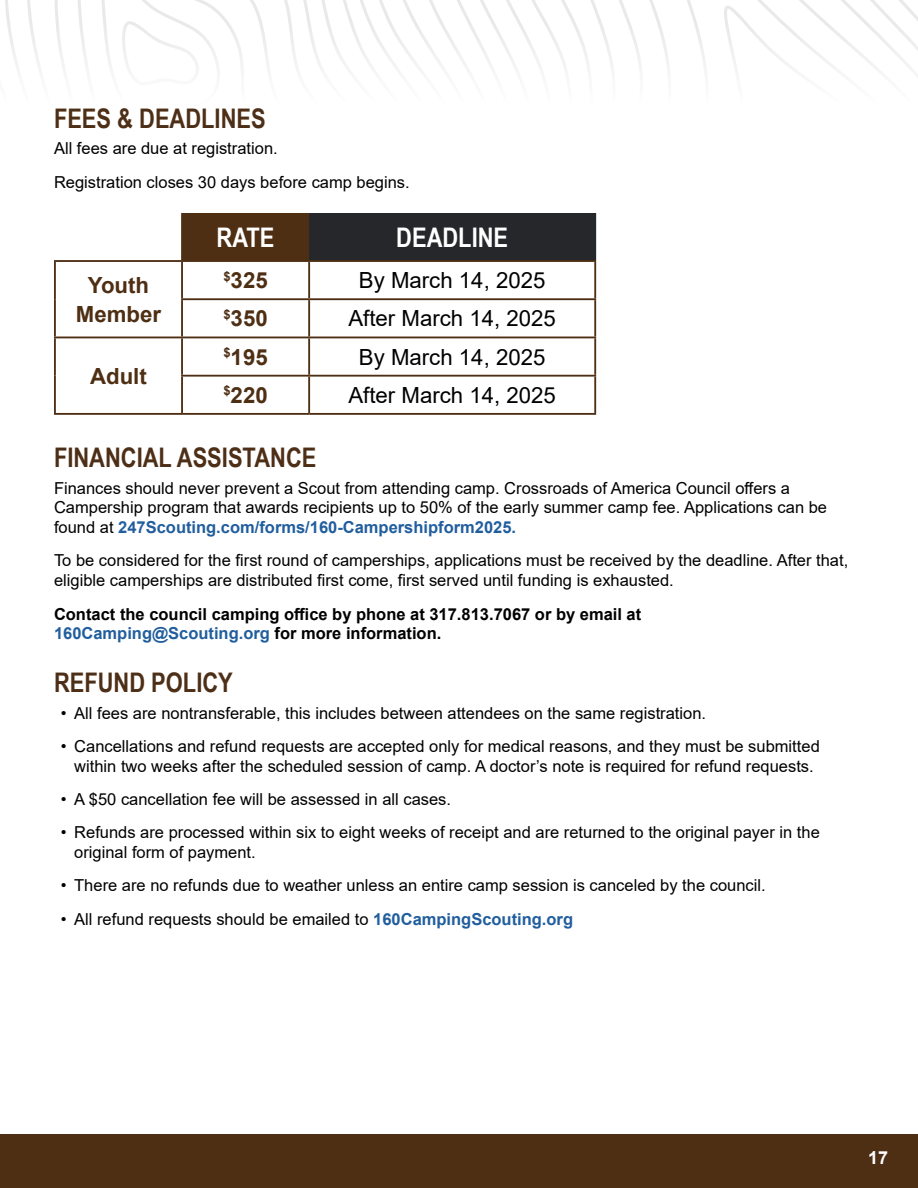
<style>
.page{position:relative;width:918px;height:1188px;background:#fff}
.page>*{position:absolute;margin:0;border:0;box-sizing:border-box;transform-origin:0 0}
.t1{font:700 27px "Arial Narrow";color:#4d2e16}
.t2{font:700 27px "Arial Narrow";color:#fff}
.t3{font:22.2px "Arial";color:#000}
.t4{font:700 22.2px/29.4px "Arial";color:#4e2f14;text-align:center}
.t5{font:700 18px "Arial";color:#fff}
.t6{font:16.5px/19.8px "Arial";color:#000}
.t7{font:700 16.5px/19.8px "Arial";color:#000}
.s1{font-weight:700;color:#215e9e}
.s2{color:#215e9e}
</style>
<div class="page">
<div style="left:0;top:1134px;width:918px;height:54px;background:#4e2f14"></div>
<svg style="left:5px;top:0;width:207px;height:69px"></svg>
<svg style="left:212px;top:0;width:319px;height:69px"></svg>
<svg style="left:531px;top:0;width:387px;height:69px"></svg>
<div style="left:182px;top:214px;width:127px;height:47px;background:#4e2f14"></div>
<div style="left:309px;top:214px;width:286px;height:47px;background:#25272a"></div>
<hr style="left:309px;top:213px;width:287px;height:2px;background:#25272a">
<hr style="left:594px;top:215px;width:2px;height:45px;background:#25272a">
<hr style="left:54px;top:260px;width:128px;height:2px;background:#4e2f14">
<hr style="left:181px;top:215px;width:2px;height:45px;background:#4e2f14">
<hr style="left:181px;top:213px;width:128px;height:2px;background:#4e2f14">
<hr style="left:182px;top:260px;width:127px;height:2px;background:#4e2f14">
<hr style="left:309px;top:260px;width:287px;height:2px;background:#4e2f14">
<hr style="left:54px;top:262px;width:2px;height:37px;background:#4e2f14">
<hr style="left:54px;top:299px;width:2px;height:38px;background:#4e2f14">
<hr style="left:54px;top:338px;width:2px;height:38px;background:#4e2f14">
<hr style="left:54px;top:376px;width:2px;height:37px;background:#4e2f14">
<hr style="left:181px;top:262px;width:2px;height:36px;background:#4e2f14">
<hr style="left:308px;top:262px;width:2px;height:36px;background:#4e2f14">
<hr style="left:594px;top:262px;width:2px;height:36px;background:#4e2f14">
<hr style="left:181px;top:300px;width:2px;height:37px;background:#4e2f14">
<hr style="left:308px;top:300px;width:2px;height:37px;background:#4e2f14">
<hr style="left:594px;top:300px;width:2px;height:37px;background:#4e2f14">
<hr style="left:181px;top:338px;width:2px;height:37px;background:#4e2f14">
<hr style="left:308px;top:338px;width:2px;height:37px;background:#4e2f14">
<hr style="left:594px;top:338px;width:2px;height:37px;background:#4e2f14">
<hr style="left:181px;top:377px;width:2px;height:36px;background:#4e2f14">
<hr style="left:308px;top:377px;width:2px;height:36px;background:#4e2f14">
<hr style="left:594px;top:377px;width:2px;height:36px;background:#4e2f14">
<hr style="left:181px;top:298px;width:128px;height:2px;background:#4e2f14">
<hr style="left:309px;top:298px;width:287px;height:2px;background:#4e2f14">
<hr style="left:54px;top:337px;width:128px;height:1px;background:#4e2f14">
<hr style="left:182px;top:337px;width:127px;height:1px;background:#4e2f14">
<hr style="left:309px;top:337px;width:287px;height:1px;background:#4e2f14">
<hr style="left:181px;top:375px;width:128px;height:2px;background:#4e2f14">
<hr style="left:309px;top:375px;width:287px;height:2px;background:#4e2f14">
<hr style="left:54px;top:413px;width:128px;height:2px;background:#4e2f14">
<hr style="left:182px;top:413px;width:127px;height:2px;background:#4e2f14">
<hr style="left:309px;top:413px;width:287px;height:2px;background:#4e2f14">
<h1 class="t1" style="left:54px;top:98px;width:213px">FEES &amp; DEADLINES</h1>
<p class="t6" style="left:54px;top:132px;width:357px;line-height:33.3px">All fees are due at registration.<br>Registration closes 30 days before camp begins.</p>
<h1 class="t2" style="left:217px;top:217px;width:59px">RATE</h1>
<h1 class="t2" style="left:396px;top:217px;width:113px">DEADLINE</h1>
<h2 class="t4" style="left:76px;top:270px;width:87px">Youth<br>Member</h2>
<h2 class="t4" style="left:223px;top:266px;width:46px"><sup>$</sup>325</h2>
<h2 class="t3" style="left:359px;top:265px;width:188px">By March 14, 2025</h2>
<h2 class="t4" style="left:223px;top:304px;width:46px"><sup>$</sup>350</h2>
<h2 class="t3" style="left:348px;top:303px;width:209px">After March 14, 2025</h2>
<h2 class="t4" style="left:90px;top:362px;width:58px">Adult</h2>
<h2 class="t4" style="left:223px;top:342px;width:46px"><sup>$</sup>195</h2>
<h2 class="t3" style="left:359px;top:342px;width:188px">By March 14, 2025</h2>
<h2 class="t4" style="left:223px;top:381px;width:46px"><sup>$</sup>220</h2>
<h2 class="t3" style="left:348px;top:380px;width:209px">After March 14, 2025</h2>
<h1 class="t1" style="left:54px;top:437px;width:264px">FINANCIAL ASSISTANCE</h1>
<p class="t6" style="left:54px;top:478px;width:775px">Finances should never prevent a Scout from attending camp. Crossroads of America Council offers a<br>Campership program that awards recipients up to 50% of the early summer camp fee. Applications can be found at <span class="s1">247Scouting.com/forms/160-Campershipform2025.</span></p>
<p class="t6" style="left:54px;top:551px;width:796px">To be considered for the first round of camperships, applications must be received by the deadline. After that, eligible camperships are distributed first come, first served until funding is exhausted.</p>
<p class="t7" style="left:54px;top:604px;width:589px">Contact the council camping office by phone at 317.813.7067 or by email at<br><span class="s2">160Camping@Scouting.org</span> for more information.</p>
<h1 class="t1" style="left:54px;top:662px;width:180px">REFUND POLICY</h1>
<p class="t6" style="left:61px;top:703px;width:647px">• All fees are nontransferable, this includes between attendees on the same registration.</p>
<p class="t6" style="left:61px;top:736px;width:761px;text-align:center">• Cancellations and refund requests are accepted only for medical reasons, and they must be submitted within two weeks after the scheduled session of camp. A doctor’s note is required for refund requests.</p>
<p class="t6" style="left:61px;top:789px;width:392px">• A $50 cancellation fee will be assessed in all cases.</p>
<p class="t6" style="left:74px;top:822px;width:747px;text-indent:-13px">• Refunds are processed within six to eight weeks of receipt and are returned to the original payer in the original form of payment.</p>
<p class="t6" style="left:61px;top:875px;width:706px">• There are no refunds due to weather unless an entire camp session is canceled by the council.</p>
<p class="t6" style="left:61px;top:909px;width:514px">• All refund requests should be emailed to <span class="s1">160CampingScouting.org</span></p>
<p class="t5" style="left:868px;top:1145px;width:22px">17</p>
</div>
